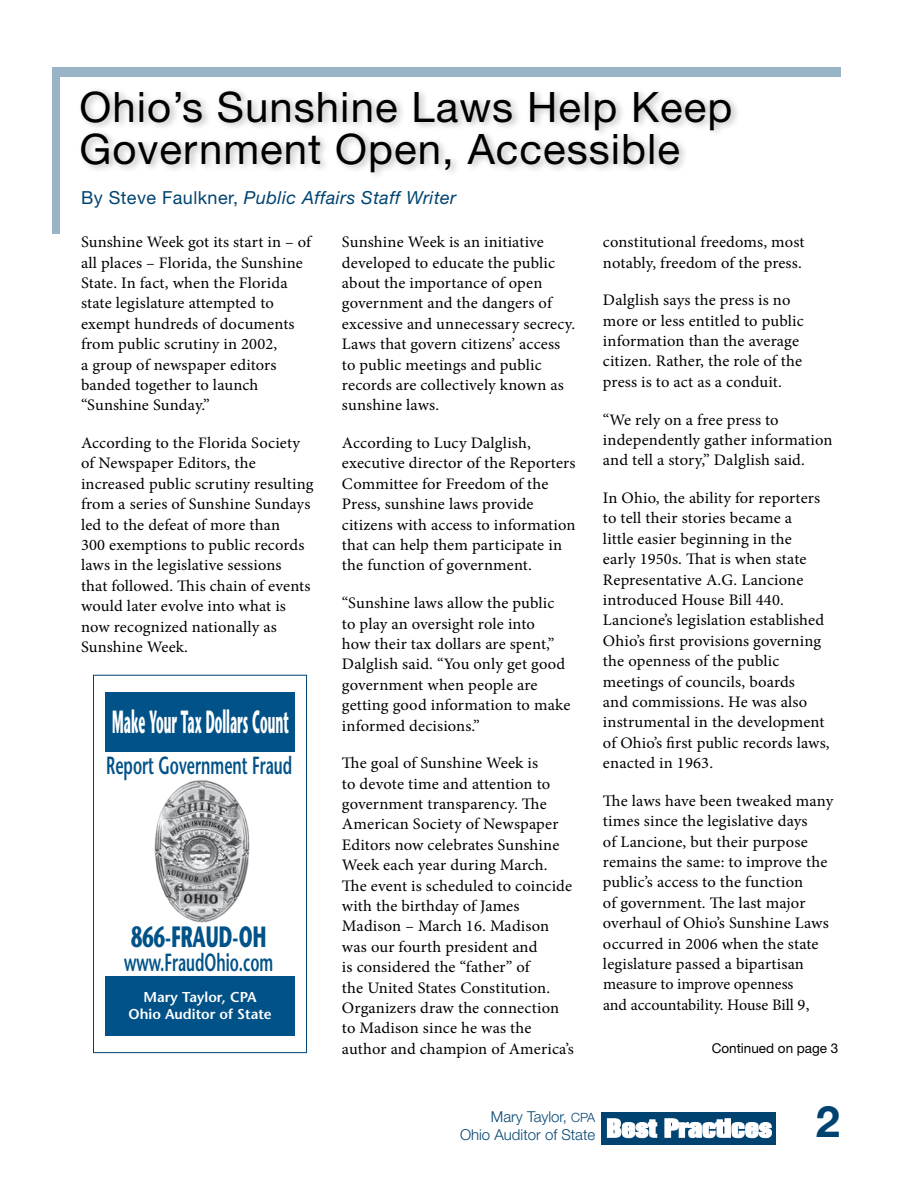
<style>
.page{position:relative;width:918px;height:1188px;background:#fff}
.page>*{position:absolute;margin:0;border:0;box-sizing:border-box;transform-origin:0 0}
.t1{font:700 43.5px "Helvetica Neue";color:#004370}
.t2{font:42px/42px "Helvetica Neue";letter-spacing:.025em;color:#000}
.t3{font:700 32.1px "Stone Sans";color:#fff;scale:.37 1}
.t4{font:700 29.4px "Stone Sans";color:#005288;scale:.61 1}
.t5{font:600 24.75px "Stone Sans";color:#005288;scale:.61 1}
.t6{font:italic 18px "Helvetica Neue";letter-spacing:.025em;color:#004370}
.t7{font:16.05px/20.4px "Minion Pro";letter-spacing:.005em;color:#000}
.t8{font:300 15px/18px "Helvetica Neue";color:#004370;text-align:right}
.t9{font:600 14.25px/17.2px "Stone Sans";color:#fff;text-align:center}
.t10{font:13.5px "Helvetica Neue";color:#000}
.s1{font-style:normal}
.s2{font-size:12.75px}
</style>
<div class="page">
<div style="left:601px;top:1112px;width:175px;height:32px;background:#004370"></div>
<svg style="left:607px;top:1119px;width:165px;height:19px"></svg>
<div style="left:52px;top:68px;width:790px;height:166px;background:#99b4c6"></div>
<div style="left:60px;top:78px;width:789px;height:165px;background:#fff"></div>
<div style="left:77px;top:86px;width:664px;height:95px;background:#000;opacity:.3"></div>
<div style="left:105px;top:693px;width:189px;height:59px;background:#005288"></div>
<div style="left:105px;top:977px;width:189px;height:59px;background:#005288"></div>
<img style="left:154px;top:780px;width:96px;height:143px">
<div style="left:93px;top:675px;width:214px;height:378px;border:1px solid #004370"></div>
<h2 class="t2" style="left:80px;top:85px;width:654px">Ohio’s Sunshine Laws Help Keep<br>Government Open, Accessible</h2>
<p class="t6" style="left:81px;top:186px;width:377px"><span class="s1">By Steve Faulkner,</span> Public Affairs Staff Writer</p>
<p class="t7" style="left:81px;top:232px;width:232px">Sunshine Week got its start in – of all places – Florida, the Sunshine<br>State. In fact, when the Florida state legislature attempted to exempt hundreds of documents from public scrutiny in 2002,<br>a group of newspaper editors banded together to launch “Sunshine Sunday.”</p>
<p class="t7" style="left:81px;top:433px;width:234px">According to the Florida Society of Newspaper Editors, the increased public scrutiny resulting from a series of Sunshine Sundays led to the defeat of more than<br>300 exemptions to public records laws in the legislative sessions<br>that followed. This chain of events would later evolve into what is now recognized nationally as<br>Sunshine Week.</p>
<p class="t7" style="left:342px;top:232px;width:235px">Sunshine Week is an initiative developed to educate the public about the importance of open government and the dangers of excessive and unnecessary secrecy.<br>Laws that govern citizens’ access to public meetings and public records are collectively known as sunshine laws.</p>
<p class="t7" style="left:342px;top:433px;width:235px">According to Lucy Dalglish, executive director of the Reporters<br>Committee for Freedom of the<br>Press, sunshine laws provide citizens with access to information that can help them participate in the function of government.</p>
<p class="t7" style="left:342px;top:593px;width:230px">“Sunshine laws allow the public to play an oversight role into<br>how their tax dollars are spent,”<br>Dalglish said. “You only get good government when people are getting good information to make informed decisions.”</p>
<p class="t7" style="left:342px;top:753px;width:233px">The goal of Sunshine Week is<br>to devote time and attention to government transparency. The<br>American Society of Newspaper<br>Editors now celebrates Sunshine<br>Week each year during March.<br>The event is scheduled to coincide with the birthday of James<br>Madison – March 16. Madison was our fourth president and<br>is considered the “father” of<br>the United States Constitution.<br>Organizers draw the connection to Madison since he was the author and champion of America’s</p>
<h3 class="t3" style="left:112px;top:701px;width:479px">Make Your Tax Dollars Count</h3>
<h3 class="t5" style="left:106px;top:750px;width:307px">Report Government Fraud</h3>
<h3 class="t4" style="left:131px;top:918px;width:223px">866-FRAUD-OH</h3>
<h3 class="t5" style="left:124px;top:947px;width:246px">www.FraudOhio.com</h3>
<p class="t9" style="left:129px;top:989px;width:145px">Mary Taylor, CPA<br>Ohio Auditor of State</p>
<p class="t7" style="left:603px;top:232px;width:203px">constitutional freedoms, most notably, freedom of the press.</p>
<p class="t7" style="left:603px;top:290px;width:202px">Dalglish says the press is no more or less entitled to public information than the average citizen. Rather, the role of the press is to act as a conduit.</p>
<p class="t7" style="left:603px;top:409px;width:231px">“We rely on a free press to independently gather information and tell a story,” Dalglish said.</p>
<p class="t7" style="left:603px;top:488px;width:228px">In Ohio, the ability for reporters to tell their stories became a<br>little easier beginning in the<br>early 1950s. That is when state<br>Representative A.G. Lancione introduced House Bill 440.<br>Lancione’s legislation established<br>Ohio’s first provisions governing the openness of the public meetings of councils, boards<br>and commissions. He was also instrumental in the development of Ohio’s first public records laws, enacted in 1963.</p>
<p class="t7" style="left:603px;top:791px;width:232px">The laws have been tweaked many times since the legislative days<br>of Lancione, but their purpose remains the same: to improve the public’s access to the function<br>of government. The last major overhaul of Ohio’s Sunshine Laws occurred in 2006 when the state legislature passed a bipartisan measure to improve openness<br>and accountability. House Bill 9,</p>
<p class="t10" style="left:712px;top:1040px;width:128px">Continued on page 3</p>
<p class="t8" style="left:460px;top:1107px;width:137px">Mary Taylor, <span class="s2">CPA<br></span>Ohio Auditor of State</p>
<h1 class="t1" style="left:816px;top:1094px;width:26px">2</h1>
</div>
